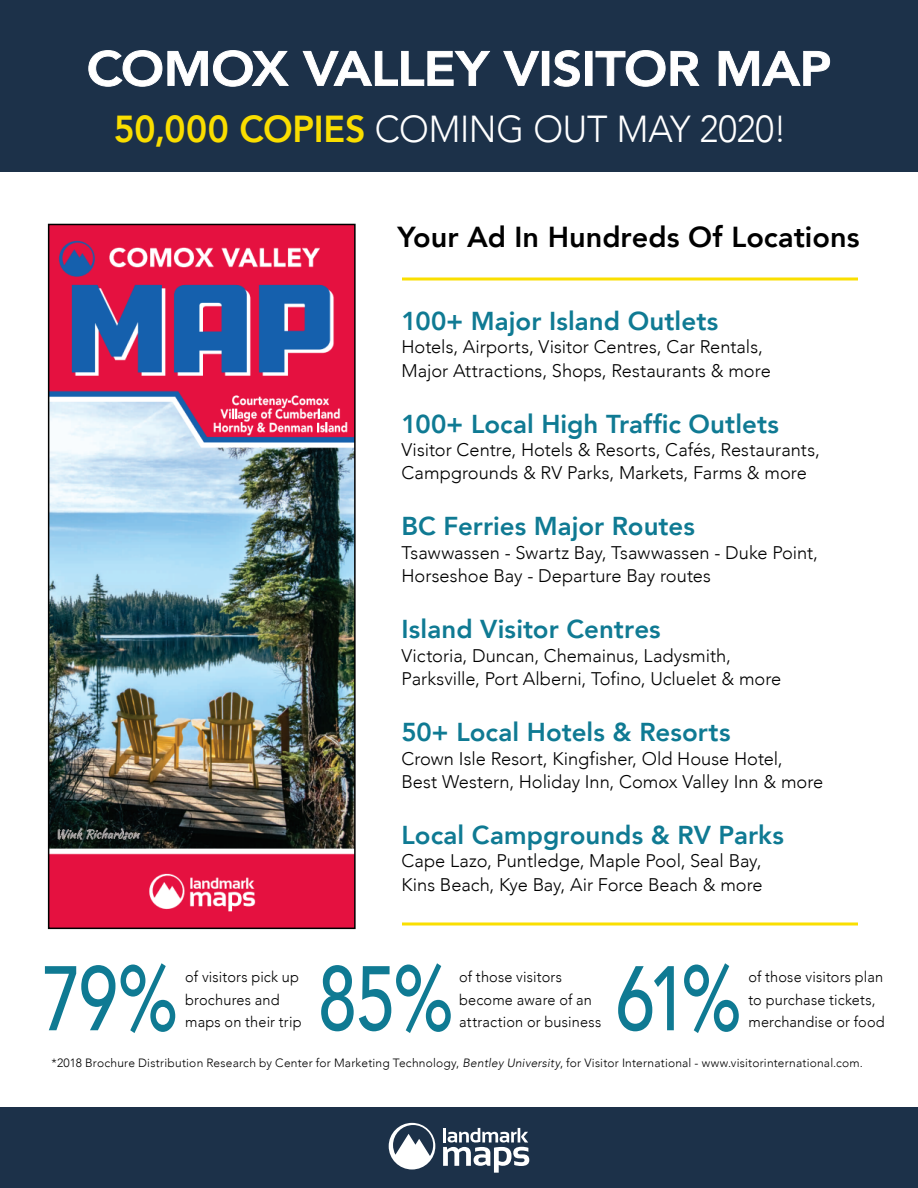
<style>
.page{position:relative;width:918px;height:1188px;background:#fff}
.page>*{position:absolute;margin:0;border:0;box-sizing:border-box;transform-origin:0 0}
.t1{font:500 90.6px "Avenir";color:#0f7a93;scale:.78 1}
.t2{font:800 48px "Avenir";letter-spacing:-.01em;color:#fff;scale:1.08 1}
.t3{font:300 37.5px "Avenir";letter-spacing:-.005em;color:#fff;scale:.95 1}
.t4{font:800 28.8px "Avenir";color:#000}
.t5{font:800 25.8px "Avenir";color:#0f7a93}
.t6{font:300 18.3px/23.4px "Avenir";color:#000}
.t7{font:300 15px/22.5px "Avenir";letter-spacing:.01em;color:#000}
.t8{font:300 12px "Avenir";letter-spacing:.02em;color:#000}
.s1{font-weight:800;color:#fade00}
.s2{font-style:italic}
</style>
<div class="page">
<img style="left:51px;top:227px;width:302px;height:699px">
<div style="left:0;top:0;width:918px;height:171px;background:#1c3149"></div>
<div style="left:0;top:1107px;width:918px;height:81px;background:#1c3149"></div>
<svg style="left:443px;top:1128px;width:86px;height:45px"></svg>
<svg style="left:389px;top:1123px;width:46px;height:46px"></svg>
<svg style="left:88px;top:50px;width:201px;height:37px"></svg>
<svg style="left:302px;top:51px;width:189px;height:35px"></svg>
<svg style="left:503px;top:51px;width:37px;height:35px"></svg>
<div style="left:542px;top:51px;width:7px;height:35px;border:1px solid #fff"></div>
<svg style="left:553px;top:50px;width:27px;height:37px"></svg>
<div style="left:585px;top:51px;width:7px;height:35px;border:1px solid #fff"></div>
<svg style="left:595px;top:50px;width:105px;height:37px"></svg>
<svg style="left:718px;top:51px;width:112px;height:35px"></svg>
<hr style="left:402px;top:278px;width:456px;height:2px;background:#fadf00">
<svg style="left:402px;top:922px;width:456px;height:4px;background:#fbe63f"></svg>
<div style="left:48px;top:224px;width:308px;height:705px;border:2px solid #000"></div>
<h2 class="t2" style="left:87px;top:31px;width:691px">COMOX VALLEY VISITOR MAP</h2>
<h3 class="t3" style="left:114px;top:107px;width:710px"><span class="s1">50,000 COPIES</span> COMING OUT MAY 2020!</h3>
<h3 class="t4" style="left:397px;top:215px;width:464px">Your Ad In Hundreds Of Locations</h3>
<h3 class="t5" style="left:402px;top:301px;width:318px">100+ Major Island Outlets</h3>
<p class="t6" style="left:402px;top:335px;width:371px">Hotels, Airports, Visitor Centres, Car Rentals,<br>Major Attractions, Shops, Restaurants &amp; more</p>
<h3 class="t5" style="left:402px;top:404px;width:379px">100+ Local High Traffic Outlets</h3>
<p class="t6" style="left:402px;top:438px;width:420px">Visitor Centre, Hotels &amp; Resorts, Cafés, Restaurants,<br>Campgrounds &amp; RV Parks, Markets, Farms &amp; more</p>
<h3 class="t5" style="left:402px;top:506px;width:295px">BC Ferries Major Routes</h3>
<p class="t6" style="left:402px;top:541px;width:418px">Tsawwassen - Swartz Bay, Tsawwassen - Duke Point,<br>Horseshoe Bay - Departure Bay routes</p>
<h3 class="t5" style="left:402px;top:609px;width:261px">Island Visitor Centres</h3>
<p class="t6" style="left:402px;top:644px;width:381px">Victoria, Duncan, Chemainus, Ladysmith,<br>Parksville, Port Alberni, Tofino, Ucluelet &amp; more</p>
<h3 class="t5" style="left:402px;top:712px;width:331px">50+ Local Hotels &amp; Resorts</h3>
<p class="t6" style="left:402px;top:747px;width:423px">Crown Isle Resort, Kingfisher, Old House Hotel,<br>Best Western, Holiday Inn, Comox Valley Inn &amp; more</p>
<h3 class="t5" style="left:402px;top:815px;width:384px">Local Campgrounds &amp; RV Parks</h3>
<p class="t6" style="left:402px;top:849px;width:363px">Cape Lazo, Puntledge, Maple Pool, Seal Bay,<br>Kins Beach, Kye Bay, Air Force Beach &amp; more</p>
<h1 class="t1" style="left:42px;top:920px;width:176px">79%</h1>
<h1 class="t1" style="left:318px;top:920px;width:175px">85%</h1>
<h1 class="t1" style="left:616px;top:920px;width:163px">61%</h1>
<p class="t7" style="left:748px;top:966px;width:138px">of those visitors plan to purchase tickets, merchandise or food</p>
<p class="t7" style="left:185px;top:966px;width:118px">of visitors pick up brochures and maps on their trip</p>
<p class="t8" style="left:51px;top:1055px;width:813px">*2018 Brochure Distribution Research by Center for Marketing Technology, <span class="s2">Bentley University</span>, for Visitor International - www.visitorinternational.com.</p>
<p class="t7" style="left:459px;top:966px;width:144px">of those visitors become aware of an attraction or business</p>
</div>
